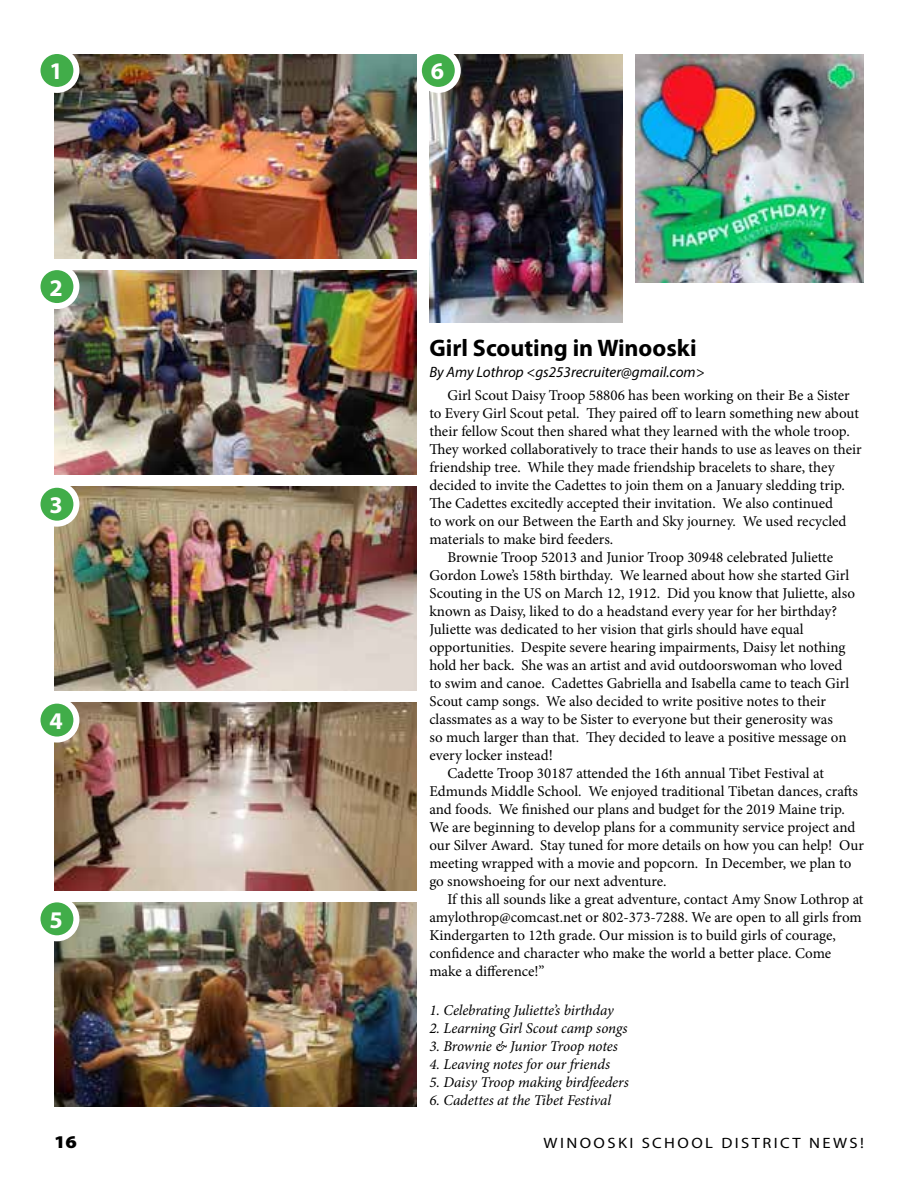
<style>
.page{position:relative;width:918px;height:1188px;background:#fff}
.page>*{position:absolute;margin:0;border:0;box-sizing:border-box;transform-origin:0 0}
.t1{font:700 24px "Myriad Pro";color:#000}
.t2{font:700 24px "Myriad Pro";color:#fff}
.t3{font:900 18px "Myriad Pro";color:#000;scale:1.11 1}
.t4{font:15px/18px "Minion Pro";color:#000}
.t5{font:italic 15px "Minion Pro";letter-spacing:-.01em;color:#000}
.t6{font:italic 15px "Myriad Pro";color:#000}
.t7{font:15px "Myriad Pro";letter-spacing:.145em;color:#000;scale:1.11 1}
</style>
<div class="page">
<img style="left:429px;top:54px;width:194px;height:268px">
<svg style="left:419px;top:51px;width:39px;height:39px"></svg>
<div style="left:416px;top:48px;width:45px;height:45px;border:6px solid #fff;border-radius:50%"></div>
<img style="left:54px;top:54px;width:363px;height:204px">
<img style="left:54px;top:270px;width:363px;height:204px">
<img style="left:635px;top:54px;width:229px;height:229px">
<div style="left:38px;top:51px;width:38px;height:39px;background:#41ad49;border-radius:50%"></div>
<div style="left:35px;top:48px;width:44px;height:45px;border:6px solid #fff;border-radius:50%"></div>
<div style="left:38px;top:267px;width:38px;height:39px;background:#41ad49;border-radius:50%"></div>
<div style="left:35px;top:264px;width:44px;height:45px;border:6px solid #fff;border-radius:50%"></div>
<img style="left:54px;top:486px;width:363px;height:204px">
<img style="left:54px;top:702px;width:363px;height:189px">
<img style="left:54px;top:903px;width:363px;height:204px">
<div style="left:38px;top:485px;width:38px;height:39px;background:#41ad49;border-radius:50%"></div>
<div style="left:35px;top:482px;width:44px;height:45px;border:6px solid #fff;border-radius:50%"></div>
<div style="left:38px;top:701px;width:38px;height:39px;background:#41ad49;border-radius:50%"></div>
<div style="left:35px;top:698px;width:44px;height:45px;border:6px solid #fff;border-radius:50%"></div>
<div style="left:38px;top:899px;width:38px;height:39px;background:#41ad49;border-radius:50%"></div>
<div style="left:35px;top:896px;width:44px;height:45px;border:6px solid #fff;border-radius:50%"></div>
<p class="t2" style="left:50px;top:56px;width:15px">1</p>
<p class="t2" style="left:431px;top:56px;width:15px">6</p>
<p class="t2" style="left:50px;top:272px;width:15px">2</p>
<p class="t2" style="left:50px;top:489px;width:15px">3</p>
<p class="t2" style="left:50px;top:705px;width:15px">4</p>
<p class="t2" style="left:50px;top:904px;width:15px">5</p>
<p class="t1" style="left:429px;top:332px;width:269px">Girl Scouting in Winooski</p>
<p class="t6" style="left:429px;top:362px;width:277px">By Amy Lothrop &lt;gs253recruiter@gmail.com&gt;</p>
<p class="t4" style="left:429px;top:386px;width:434px;text-indent:18px">Girl Scout Daisy Troop 58806 has been working on their Be a Sister to Every Girl Scout petal. Tey paired of to learn something new about their fellow Scout then shared what they learned with the whole troop.<br>Tey worked collaboratively to trace their hands to use as leaves on their friendship tree. While they made friendship bracelets to share, they decided to invite the Cadettes to join them on a January sledding trip.<br>Te Cadettes excitedly accepted their invitation. We also continued<br>to work on our Between the Earth and Sky journey. We used recycled materials to make bird feeders.</p>
<p class="t4" style="left:429px;top:548px;width:427px;text-indent:18px">Brownie Troop 52013 and Junior Troop 30948 celebrated Juliette Gordon Lowe’s 158th birthday. We learned about how she started Girl Scouting in the US on March 12, 1912. Did you know that Juliette, also known as Daisy, liked to do a headstand every year for her birthday?<br>Juliette was dedicated to her vision that girls should have equal opportunities. Despite severe hearing impairments, Daisy let nothing hold her back. She was an artist and avid outdoorswoman who loved to swim and canoe. Cadettes Gabriella and Isabella came to teach Girl Scout camp songs. We also decided to write positive notes to their classmates as a way to be Sister to everyone but their generosity was<br>so much larger than that. Tey decided to leave a positive message on every locker instead!</p>
<p class="t4" style="left:429px;top:764px;width:436px;text-indent:18px">Cadette Troop 30187 attended the 16th annual Tibet Festival at Edmunds Middle School. We enjoyed traditional Tibetan dances, crafs and foods. We fnished our plans and budget for the 2019 Maine trip.<br>We are beginning to develop plans for a community service project and our Silver Award. Stay tuned for more details on how you can help! Our meeting wrapped with a movie and popcorn. In December, we plan to go snowshoeing for our next adventure.</p>
<p class="t4" style="left:429px;top:890px;width:436px;text-indent:18px">If this all sounds like a great adventure, contact Amy Snow Lothrop at amylothrop@comcast.net or 802-373-7288. We are open to all girls from Kindergarten to 12th grade. Our mission is to build girls of courage, confdence and character who make the world a better place. Come make a diference!”</p>
<p class="t5" style="left:429px;top:1000px;width:186px">1. Celebrating Juliette’s birthday</p>
<p class="t5" style="left:429px;top:1018px;width:200px">2. Learning Girl Scout camp songs</p>
<p class="t5" style="left:429px;top:1036px;width:190px">3. Brownie &amp; Junior Troop notes</p>
<p class="t5" style="left:429px;top:1054px;width:182px">4. Leaving notes for our friends</p>
<p class="t5" style="left:429px;top:1072px;width:201px">5. Daisy Troop making birdfeeders</p>
<p class="t5" style="left:429px;top:1090px;width:183px">6. Cadettes at the Tibet Festival</p>
<p class="t3" style="left:54px;top:1129px;width:22px">16</p>
<p class="t7" style="left:544px;top:1133px;width:290px">WINOOSKI SCHOOL DISTRICT NEWS!</p>
</div>
